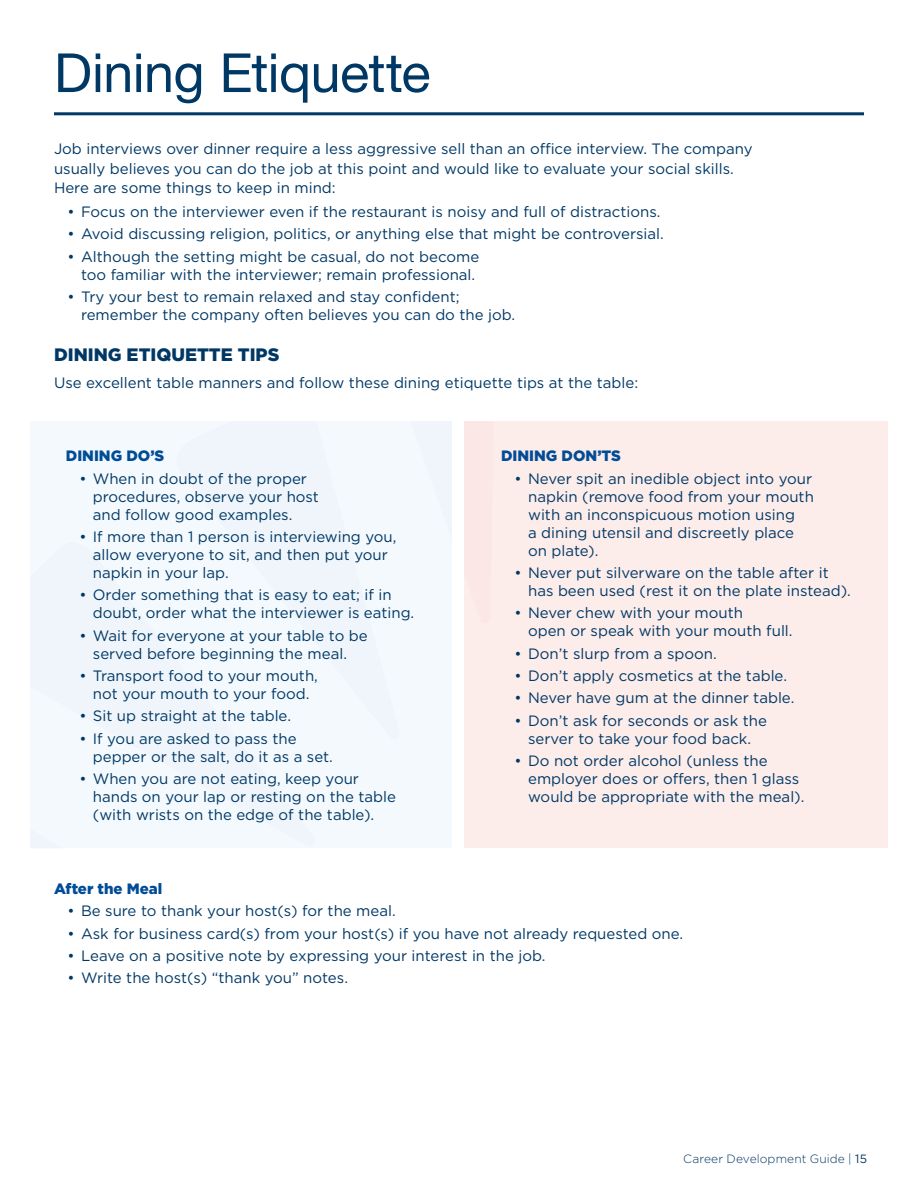
<style>
.page{position:relative;width:918px;height:1188px;background:#fff}
.page>*{position:absolute;margin:0;border:0;box-sizing:border-box;transform-origin:0 0}
.t1{font:54px "Helvetica Neue";letter-spacing:-.01em;color:#003865}
.Header_Midnight{font:900 18px "Gotham";color:#003865}
.Paragraph{font:15px/18px "Gotham";color:#003865}
.Header_2_UWF_Blue{font:900 15px "Gotham";color:#004c97}
.t2{font:300 12px "Gotham";letter-spacing:.01em;color:#003865}
.s1{font-weight:400}
</style>
<div class="page">
<hr style="left:54px;top:112px;width:810px;height:3px;background:#003865">
<div style="left:30px;top:421px;width:421px;height:427px;background:#f4f9fd"></div>
<div style="left:464px;top:421px;width:424px;height:427px;background:#fcecea"></div>
<p class="t1" style="left:54px;top:34px;width:378px">Dining Etiquette</p>
<p class="Paragraph" style="left:54px;top:139px;width:700px;line-height:19.5px">Job interviews over dinner require a less aggressive sell than an office interview. The company usually believes you can do the job at this point and would like to evaluate your social skills.<br>Here are some things to keep in mind:</p>
<p class="Paragraph" style="left:68px;top:202px;width:592px">• Focus on the interviewer even if the restaurant is noisy and full of distractions.</p>
<p class="Paragraph" style="left:68px;top:225px;width:596px">• Avoid discussing religion, politics, or anything else that might be controversial.</p>
<p class="Paragraph" style="left:68px;top:247px;width:413px;text-align:center">• Although the setting might be casual, do not become too familiar with the interviewer; remain professional.</p>
<p class="Paragraph" style="left:81px;top:287px;width:434px;text-indent:-14px">• Try your best to remain relaxed and stay confident; remember the company often believes you can do the job.</p>
<p class="Header_Midnight" style="left:54px;top:343px;width:227px">DINING ETIQUETTE TIPS</p>
<p class="Paragraph" style="left:54px;top:373px;width:586px">Use excellent table manners and follow these dining etiquette tips at the table:</p>
<p class="Header_2_UWF_Blue" style="left:66px;top:446px;width:100px">DINING DO’S</p>
<p class="Paragraph" style="left:93px;top:469px;width:228px;text-indent:-14px">• When in doubt of the proper procedures, observe your host and follow good examples.</p>
<p class="Paragraph" style="left:93px;top:527px;width:305px;text-indent:-14px">• If more than 1 person is interviewing you, allow everyone to sit, and then put your napkin in your lap.</p>
<p class="Paragraph" style="left:93px;top:586px;width:321px;text-indent:-14px">• Order something that is easy to eat; if in doubt, order what the interviewer is eating.</p>
<p class="Paragraph" style="left:93px;top:626px;width:276px;text-indent:-14px">• Wait for everyone at your table to be served before beginning the meal.</p>
<p class="Paragraph" style="left:79px;top:666px;width:240px;text-align:center">• Transport food to your mouth, not your mouth to your food.</p>
<p class="Paragraph" style="left:79px;top:707px;width:211px">• Sit up straight at the table.</p>
<p class="Paragraph" style="left:93px;top:729px;width:239px;text-indent:-14px">• If you are asked to pass the pepper or the salt, do it as a set.</p>
<p class="Paragraph" style="left:93px;top:769px;width:305px;text-indent:-14px">• When you are not eating, keep your hands on your lap or resting on the table (with wrists on the edge of the table).</p>
<p class="Header_2_UWF_Blue" style="left:501px;top:446px;width:121px">DINING DON’TS</p>
<p class="Paragraph" style="left:528px;top:469px;width:287px;text-indent:-14px">• Never spit an inedible object into your napkin (remove food from your mouth with an inconspicuous motion using<br>a dining utensil and discreetly place on plate).</p>
<p class="Paragraph" style="left:528px;top:563px;width:322px;text-indent:-14px">• Never put silverware on the table after it has been used (rest it on the plate instead).</p>
<p class="Paragraph" style="left:528px;top:604px;width:264px;text-indent:-14px">• Never chew with your mouth<br>open or speak with your mouth full.</p>
<p class="Paragraph" style="left:515px;top:644px;width:201px">• Don’t slurp from a spoon.</p>
<p class="Paragraph" style="left:515px;top:666px;width:272px">• Don’t apply cosmetics at the table.</p>
<p class="Paragraph" style="left:515px;top:689px;width:279px">• Never have gum at the dinner table.</p>
<p class="Paragraph" style="left:515px;top:711px;width:254px;text-align:center">• Don’t ask for seconds or ask the server to take your food back.</p>
<p class="Paragraph" style="left:528px;top:751px;width:276px;text-indent:-14px">• Do not order alcohol (unless the employer does or offers, then 1 glass would be appropriate with the meal).</p>
<p class="Header_2_UWF_Blue" style="left:54px;top:878px;width:110px">After the Meal</p>
<p class="Paragraph" style="left:68px;top:902px;width:327px">• Be sure to thank your host(s) for the meal.</p>
<p class="Paragraph" style="left:68px;top:924px;width:615px">• Ask for business card(s) from your host(s) if you have not already requested one.</p>
<p class="Paragraph" style="left:68px;top:946px;width:477px">• Leave on a positive note by expressing your interest in the job.</p>
<p class="Paragraph" style="left:68px;top:969px;width:280px">• Write the host(s) “thank you” notes.</p>
<p class="t2" style="left:683px;top:1151px;width:186px">Career Development Guide | <span class="s1">15</span></p>
</div>
